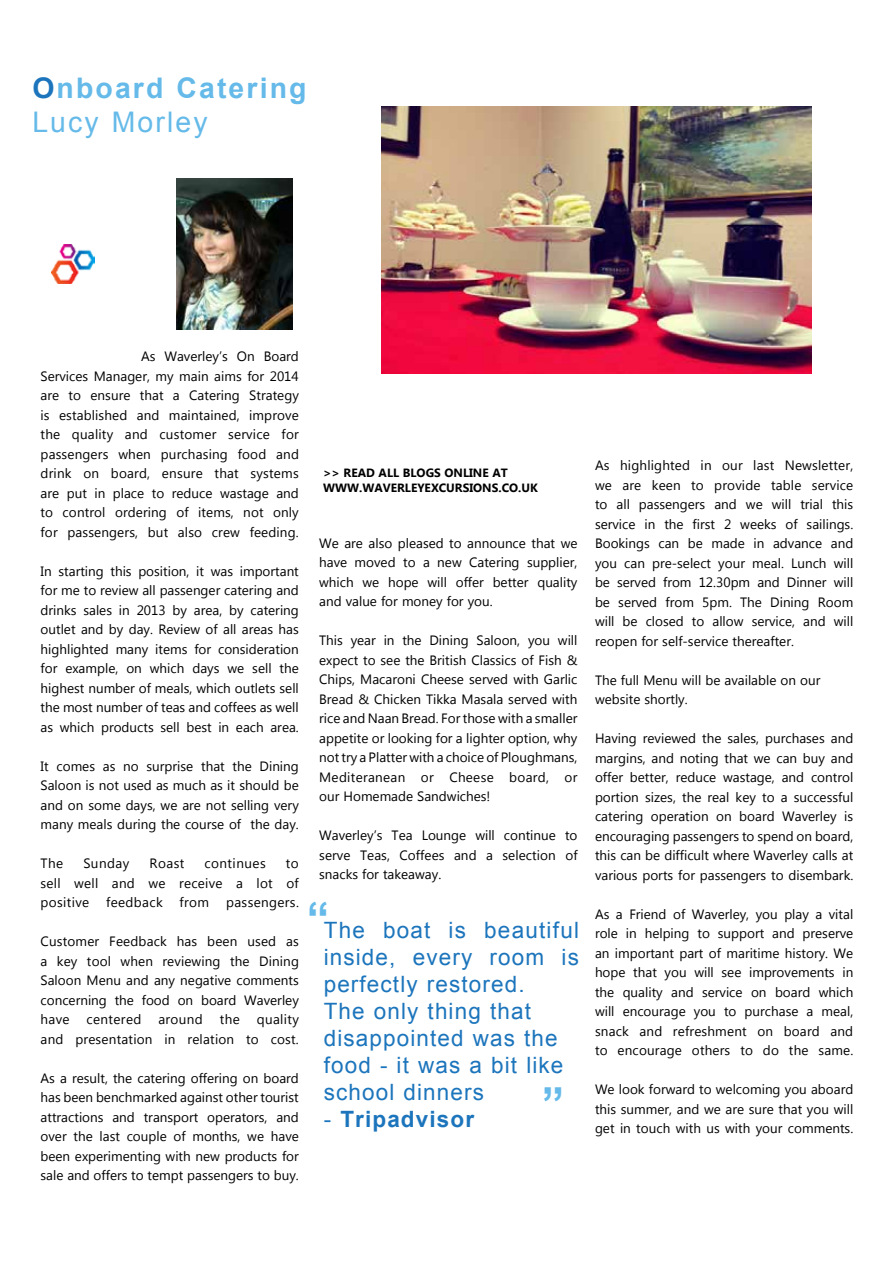
<style>
.page{position:relative;width:893px;height:1263px;background:#fff}
.page>*{position:absolute;margin:0;border:0;box-sizing:border-box;transform-origin:0 0}
.t1{font:700 45px "Arial";color:#65bae9}
.t2{font:700 28.35px/34px "Arial";letter-spacing:.075em;color:#65bae9}
.t3{font:22.5px/27px "Arial";letter-spacing:.05em;color:#1c75bc}
.t4{font:700 22.5px "Arial";letter-spacing:.05em;color:#1c75bc}
.t5{font:13.5px/19.5px "Segoe UI";color:#000;text-align:justify}
.t6{font:13.5px "Segoe UI";letter-spacing:.025em;color:#000}
.t7{font:13.5px "Segoe UI";letter-spacing:.03em;color:#000}
.t8{font:700 12px/15px "Segoe UI";color:#000}
.s1{color:#1c75bc}
.s2{font-weight:400}
</style>
<div class="page">
<img style="left:52px;top:244px;width:43px;height:39px">
<img style="left:382px;top:106px;width:430px;height:268px">
<img style="left:177px;top:178px;width:115px;height:151px">
<h2 class="t2" style="left:32px;top:72px;width:276px"><span class="s1">O</span>nboard Catering<br><span class="s2">Lucy Morley</span></h2>
<p class="t5" style="left:41px;top:346px;width:260px;text-indent:100px">As Waverley’s On Board Services Manager, my main aims for 2014 are to ensure that a Catering Strategy is established and maintained, improve the quality and customer service for passengers when purchasing food and drink on board, ensure that systems are put in place to reduce wastage and to control ordering of items, not only for passengers, but also crew feeding.</p>
<p class="t5" style="left:41px;top:561px;width:260px">In starting this position, it was important for me to review all passenger catering and drinks sales in 2013 by area, by catering outlet and by day. Review of all areas has highlighted many items for consideration for example, on which days we sell the highest number of meals, which outlets sell the most number of teas and coffees as well as which products sell best in each area.</p>
<p class="t5" style="left:41px;top:756px;width:260px">It comes as no surprise that the Dining Saloon is not used as much as it should be and on some days, we are not selling very many meals during the course of the day.</p>
<p class="t5" style="left:41px;top:853px;width:24px">The</p>
<p class="t5" style="left:83px;top:853px;width:47px">Sunday</p>
<p class="t5" style="left:150px;top:853px;width:36px">Roast</p>
<p class="t7" style="left:205px;top:854px;width:63px">continues</p>
<p class="t5" style="left:41px;top:853px;width:260px;text-indent:245px">to sell well and we receive a lot of positive</p>
<p class="t6" style="left:106px;top:893px;width:58px">feedback</p>
<p class="t5" style="left:180px;top:892px;width:31px">from</p>
<p class="t6" style="left:226px;top:893px;width:74px">passengers.</p>
<p class="t5" style="left:41px;top:931px;width:260px">Customer Feedback has been used as a key tool when reviewing the Dining Saloon Menu and any negative comments concerning the food on board Waverley have</p>
<p class="t5" style="left:41px;top:1009px;width:260px;text-align:right">quality<br>and presentation in relation to cost.</p>
<p class="t5" style="left:41px;top:1067px;width:260px">As a result, the catering offering on board has been benchmarked against other tourist attractions and transport operators, and over the last couple of months, we have been experimenting with new products for sale and offers to tempt passengers to buy.</p>
<p class="t6" style="left:87px;top:1010px;width:56px">centered</p>
<p class="t5" style="left:158px;top:1009px;width:46px">around</p>
<p class="t5" style="left:220px;top:1009px;width:21px">the</p>
<p class="t8" style="left:323px;top:465px;width:216px">&gt;&gt; READ ALL BLOGS ONLINE AT<br>WWW.WAVERLEYEXCURSIONS.CO.UK</p>
<p class="t5" style="left:595px;top:455px;width:260px">As highlighted in our last Newsletter, we are keen to provide table service to all passengers and we will trial this service in the first 2 weeks of sailings.<br>Bookings can be made in advance and you can pre-select your meal. Lunch will be served from 12.30pm and Dinner will be served from 5pm. The Dining Room will be closed to allow service, and will reopen for self-service thereafter.</p>
<p class="t5" style="left:595px;top:669px;width:227px">The full Menu will be available on our website shortly.</p>
<p class="t5" style="left:595px;top:728px;width:260px">Having reviewed the sales, purchases and margins, and noting that we can buy and offer better, reduce wastage, and control portion sizes, the real key to a successful catering operation on board Waverley is encouraging passengers to spend on board, this can be difficult where Waverley calls at various ports for passengers to disembark.</p>
<p class="t5" style="left:595px;top:903px;width:260px">As a Friend of Waverley, you play a vital role in helping to support and preserve an important part of maritime history. We hope that you will see improvements in the quality and service on board which will encourage you to purchase a meal, snack and refreshment on board and to encourage others to do the same.</p>
<p class="t5" style="left:595px;top:1079px;width:260px">We look forward to welcoming you aboard this summer, and we are sure that you will get in touch with us with your comments.</p>
<p class="t5" style="left:319px;top:532px;width:260px">We are also pleased to announce that we have moved to a new Catering supplier, which we hope will offer better quality and value for money for you.</p>
<p class="t5" style="left:319px;top:630px;width:260px">This year in the Dining Saloon, you will expect to see the British Classics of Fish &amp; Chips, Macaroni Cheese served with Garlic Bread &amp; Chicken Tikka Masala served with rice and Naan Bread. For those with a smaller appetite or looking for a lighter option, why not try a Platter with a choice of Ploughmans, Mediteranean or Cheese board, or our Homemade Sandwiches!</p>
<p class="t5" style="left:319px;top:825px;width:260px">Waverley’s Tea Lounge will continue to serve Teas, Coffees and a selection of snacks for takeaway.</p>
<h3 class="t3" style="left:324px;top:916px;width:257px;text-indent:-17px"><sup>“</sup>The boat is beautiful inside, every room is perfectly restored.<br>The only thing that disappointed was the food - it was a bit like school dinners</h3>
<h3 class="t4" style="left:324px;top:1104px;width:152px"><span class="s2">-</span> Tripadvisor</h3>
<h1 class="t1" style="left:564px;top:1114px;width:24px;rotate:-180deg">“</h1>
</div>
